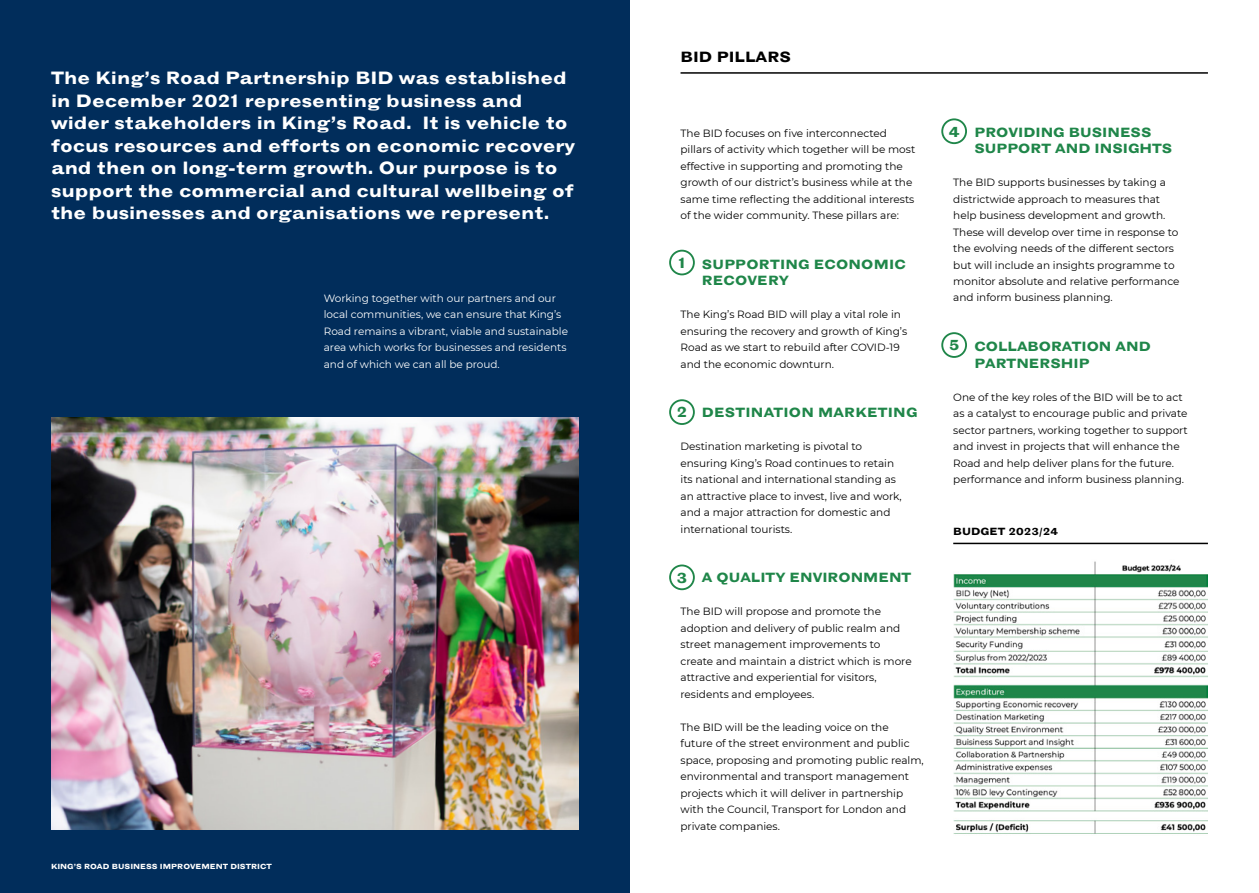
<style>
.page{position:relative;width:1259px;height:893px;background:#fff}
.page>*{position:absolute;margin:0;border:0;box-sizing:border-box;transform-origin:0 0}
.t1{font:700 expanded 18px/22.5px "Grotesque Disp MT Std";color:#fff}
.t2{font:700 expanded 15px "Grotesque Disp MT Std";color:#000}
.t3{font:700 expanded 15px "Grotesque Disp MT Std";color:#1f8649}
.t4{font:700 expanded 13.5px/16.5px "Grotesque Disp MT Std";color:#1f8649}
.t5{font:10.5px/16.5px "Montserrat";color:#000}
.t6{font:10.5px/16.5px "Montserrat";color:#fff}
.t7{font:700 expanded 10.5px "Grotesque Disp MT Std";color:#000}
.t8{font:700 expanded 7.5px "Grotesque Disp MT Std";color:#fff}
</style>
<div class="page">
<div style="left:0;top:0;width:629px;height:893px;background:#012d5b"></div>
<img style="left:953px;top:561px;width:255px;height:273px">
<img style="left:51px;top:417px;width:527px;height:413px">
<hr style="left:953px;top:543px;width:255px;height:1px;background:#000">
<hr style="left:680px;top:72px;width:528px;height:2px;background:#000">
<div style="left:669px;top:564px;width:26px;height:26px;border:2px solid #1f8649;border-radius:50%"></div>
<div style="left:669px;top:399px;width:26px;height:26px;border:2px solid #1f8649;border-radius:50%"></div>
<div style="left:669px;top:250px;width:26px;height:25px;border:2px solid #1f8649;border-radius:50%"></div>
<div style="left:941px;top:118px;width:26px;height:26px;border:2px solid #1f8649;border-radius:50%"></div>
<div style="left:941px;top:332px;width:26px;height:26px;border:2px solid #1f8649;border-radius:50%"></div>
<p class="t1" style="left:51px;top:67px;width:526px">The King’s Road Partnership BID was established in December 2021 representing business and wider stakeholders in King’s Road. It is vehicle to focus resources and efforts on economic recovery and then on long-term growth. Our purpose is to support the commercial and cultural wellbeing of the businesses and organisations we represent.</p>
<p class="t6" style="left:324px;top:289px;width:246px">Working together with our partners and our local communities, we can ensure that King’s Road remains a vibrant, viable and sustainable area which works for businesses and residents and of which we can all be proud.</p>
<p class="t8" style="left:51px;top:862px;width:222px">KING’S ROAD BUSINESS IMPROVEMENT DISTRICT</p>
<h2 class="t2" style="left:680px;top:47px;width:112px">BID PILLARS</h2>
<p class="t5" style="left:680px;top:124px;width:236px">The BID focuses on five interconnected pillars of activity which together will be most effective in supporting and promoting the growth of our district’s business while at the same time reflecting the additional interests of the wider community. These pillars are:</p>
<p class="t4" style="left:702px;top:256px;width:206px">SUPPORTING ECONOMIC<br>RECOVERY</p>
<p class="t5" style="left:680px;top:306px;width:228px">The King’s Road BID will play a vital role in ensuring the recovery and growth of King’s Road as we start to rebuild after COVID-19 and the economic downturn.</p>
<p class="t4" style="left:702px;top:404px;width:217px">DESTINATION MARKETING</p>
<p class="t5" style="left:680px;top:438px;width:223px">Destination marketing is pivotal to ensuring King’s Road continues to retain its national and international standing as an attractive place to invest, live and work, and a major attraction for domestic and international tourists.</p>
<p class="t4" style="left:702px;top:569px;width:211px">A QUALITY ENVIRONMENT</p>
<p class="t5" style="left:680px;top:603px;width:233px">The BID will propose and promote the adoption and delivery of public realm and street management improvements to create and maintain a district which is more attractive and experiential for visitors, residents and employees.</p>
<p class="t5" style="left:680px;top:718px;width:245px">The BID will be the leading voice on the<br>future of the street environment and public space, proposing and promoting public realm, environmental and transport management projects which it will deliver in partnership with the Council, Transport for London and private companies.</p>
<h2 class="t3" style="left:678px;top:254px;width:9px">1</h2>
<h2 class="t3" style="left:676px;top:403px;width:12px">2</h2>
<h2 class="t3" style="left:676px;top:568px;width:12px">3</h2>
<h2 class="t3" style="left:948px;top:122px;width:12px">4</h2>
<p class="t4" style="left:974px;top:124px;width:199px">PROVIDING BUSINESS<br>SUPPORT AND INSIGHTS</p>
<p class="t5" style="left:953px;top:174px;width:228px">The BID supports businesses by taking a districtwide approach to measures that help business development and growth.<br>These will develop over time in response to the evolving needs of the different sectors but will include an insights programme to monitor absolute and relative performance and inform business planning.</p>
<p class="t4" style="left:974px;top:338px;width:178px">COLLABORATION AND<br>PARTNERSHIP</p>
<p class="t5" style="left:953px;top:388px;width:236px">One of the key roles of the BID will be to act as a catalyst to encourage public and private sector partners, working together to support and invest in projects that will enhance the Road and help deliver plans for the future. performance and inform business planning.</p>
<h2 class="t3" style="left:948px;top:336px;width:12px">5</h2>
<p class="t7" style="left:953px;top:525px;width:106px">BUDGET 2023/24</p>
</div>
